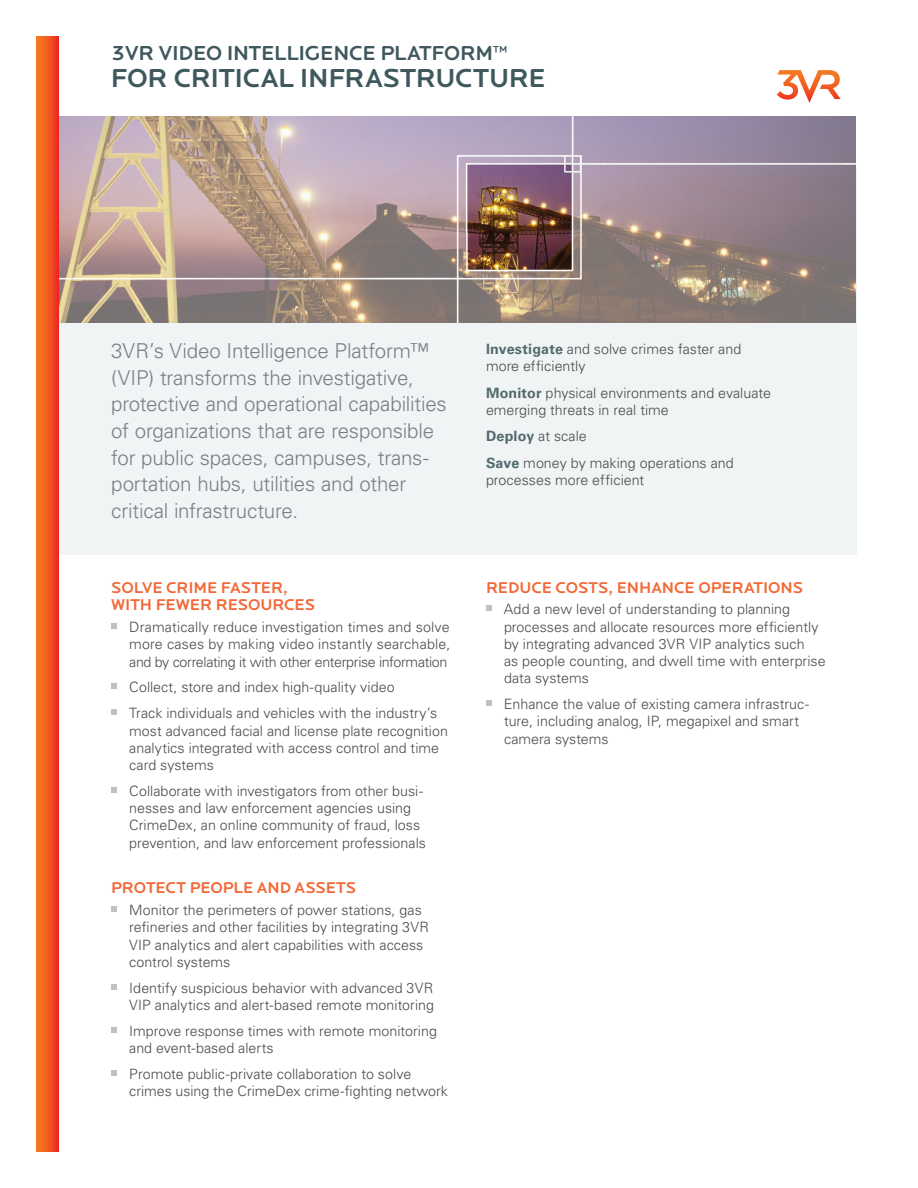
<style>
.page{position:relative;width:918px;height:1188px;background:#fff}
.page>*{position:absolute;margin:0;border:0;box-sizing:border-box;transform-origin:0 0}
.HEADLINE{font:500 27px "Locator Display";letter-spacing:-.015em;color:#3e585d}
.HEADLINE-2{font:500 21px "Locator Display";letter-spacing:-.01em;color:#3e585d}
.t1{font:300 20.55px/26.7px "Univers LT Std";letter-spacing:-.01em;color:#7a7e87}
.t2{font:500 16.2px/17.7px "Locator Display";letter-spacing:-.005em;color:#f26937}
.body_with_bullets{font:300 14.25px/17.2px "Univers LT Std";color:#494a4b}
.s1{font-weight:700;color:#53696e}
</style>
<div class="page">
<div style="left:50px;top:168px;width:806px;height:387px;background:#f0f4f4"></div>
<svg style="left:111px;top:623px;width:6px;height:6px"></svg>
<svg style="left:111px;top:683px;width:6px;height:6px"></svg>
<svg style="left:111px;top:709px;width:6px;height:6px"></svg>
<svg style="left:111px;top:787px;width:6px;height:6px"></svg>
<svg style="left:111px;top:906px;width:6px;height:6px"></svg>
<svg style="left:111px;top:984px;width:6px;height:6px"></svg>
<svg style="left:111px;top:1027px;width:6px;height:6px"></svg>
<svg style="left:111px;top:1070px;width:6px;height:6px"></svg>
<svg style="left:486px;top:605px;width:6px;height:6px"></svg>
<svg style="left:486px;top:700px;width:6px;height:6px"></svg>
<svg style="left:777px;top:70px;width:64px;height:33px"></svg>
<img style="left:59px;top:117px;width:797px;height:205px">
<svg style="left:36px;top:37px;width:23px;height:1114px;background:#f15721"></svg>
<p class="HEADLINE-2" style="left:112px;top:41px;width:397px">3VR VIDEO INTELLIGENCE PLATFORM™</p>
<p class="HEADLINE" style="left:111px;top:62px;width:436px">FOR CRITICAL INFRASTRUCTURE</p>
<p class="t1" style="left:111px;top:338px;width:337px">3VR’s Video Intelligence Platform™ (VIP) transforms the investigative, protective and operational capabilities of organizations that are responsible for public spaces, campuses, trans&shy;portation hubs, utilities and other critical infrastructure.</p>
<p class="t2" style="left:111px;top:579px;width:205px">SOLVE CRIME FASTER,<br>WITH FEWER RESOURCES</p>
<p class="body_with_bullets" style="left:129px;top:618px;width:323px;text-align:justify">Dramatically reduce investigation times and solve more cases by making video instantly searchable, and by correlating it with other enterprise information</p>
<p class="body_with_bullets" style="left:129px;top:679px;width:267px">Collect, store and index high-quality video</p>
<p class="body_with_bullets" style="left:129px;top:705px;width:320px">Track individuals and vehicles with the industry’s most advanced facial and license plate recognition analytics integrated with access control and time card systems</p>
<p class="body_with_bullets" style="left:129px;top:782px;width:298px">Collaborate with investigators from other busi&shy;nesses and law enforcement agencies using CrimeDex, an online community of fraud, loss prevention, and law enforcement professionals</p>
<p class="t2" style="left:111px;top:880px;width:246px">PROTECT PEOPLE AND ASSETS</p>
<p class="body_with_bullets" style="left:129px;top:901px;width:301px">Monitor the perimeters of power stations, gas refineries and other facilities by integrating 3VR VIP analytics and alert capabilities with access control systems</p>
<p class="body_with_bullets" style="left:129px;top:979px;width:306px">Identify suspicious behavior with advanced 3VR<br>VIP analytics and alert-based remote monitoring</p>
<p class="body_with_bullets" style="left:129px;top:1022px;width:309px">Improve response times with remote monitoring and event-based alerts</p>
<p class="body_with_bullets" style="left:129px;top:1065px;width:320px">Promote public-private collaboration to solve crimes using the CrimeDex crime-fighting network</p>
<p class="body_with_bullets" style="left:486px;top:340px;width:257px"><span class="s1">Investigate</span> and solve crimes faster and more efficiently</p>
<p class="body_with_bullets" style="left:486px;top:384px;width:287px"><span class="s1">Monitor</span> physical environments and evaluate emerging threats in real time</p>
<p class="body_with_bullets" style="left:486px;top:428px;width:102px"><span class="s1">Deploy</span> at scale</p>
<p class="body_with_bullets" style="left:486px;top:454px;width:249px"><span class="s1">Save</span> money by making operations and processes more efficient</p>
<p class="t2" style="left:486px;top:579px;width:319px">REDUCE COSTS, ENHANCE OPERATIONS</p>
<p class="body_with_bullets" style="left:504px;top:601px;width:323px">Add a new level of understanding to planning processes and allocate resources more efficiently by integrating advanced 3VR VIP analytics such<br>as people counting, and dwell time with enterprise data systems</p>
<p class="body_with_bullets" style="left:504px;top:696px;width:306px">Enhance the value of existing camera infrastruc&shy;ture, including analog, IP, megapixel and smart camera systems</p>
</div>
